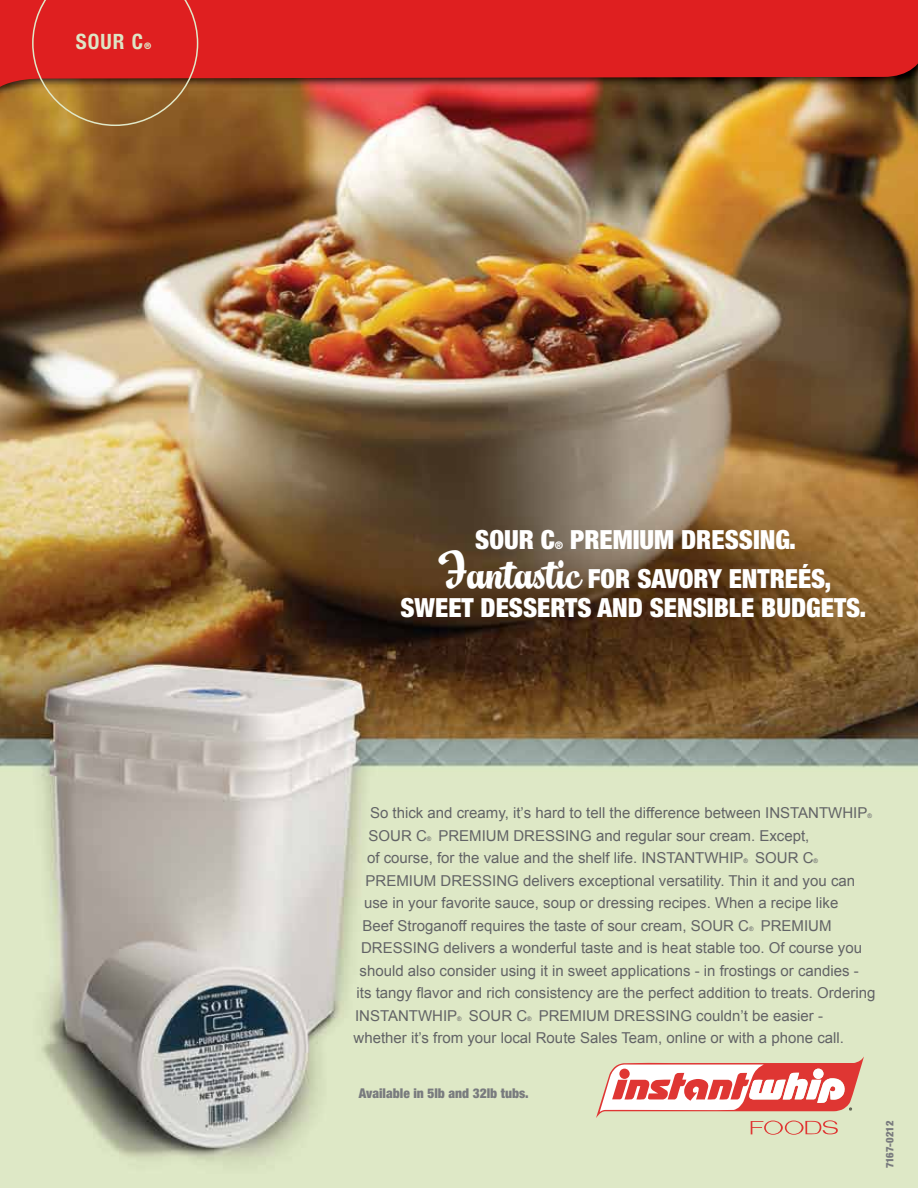
<style>
.page{position:relative;width:918px;height:1188px;background:#fff}
.page>*{position:absolute;margin:0;border:0;box-sizing:border-box;transform-origin:0 0}
.t1{font:900 condensed 26.4px/38.8px "Helvetica Neue";color:#fff}
.t2{font:700 condensed 21px "Helvetica Neue";color:#dde5c5}
.t3{font:15px/22.5px "Arial";color:#626366}
.t4{font:900 condensed 13.5px "Helvetica Neue";color:#797b7e}
.t5{font:900 condensed 10.5px "Helvetica Neue";color:#797b7e}
.t6{font:700 condensed 10.5px "Helvetica Neue";color:#fff}
.t7{font:900 condensed 9px "Helvetica Neue";color:#e1e8c8}
.t8{font:6.15px "Arial";color:#626366}
.s1{font-family:"Kitti Casual JF";font-weight:400;font-stretch:normal;font-size:49.5px}
</style>
<div class="page">
<img style="left:0;top:105px;width:918px;height:1083px">
<svg style="left:0;top:0;width:918px;height:105px;background:#cb2b24"></svg>
<svg style="left:32px;top:0;width:166px;height:126px;background:#c43e27"></svg>
<svg style="left:596px;top:1056px;width:268px;height:79px"></svg>
<h2 class="t2" style="left:76px;top:24px;width:69px">SOUR C</h2>
<p class="t7" style="left:144px;top:40px;width:9px">®</p>
<h1 class="t1" style="left:438px;top:520px;width:395px;text-indent:132px">PREMIUM DRESSING.<br><span class="s1">Fantastic</span> FOR SAVORY EN TRE ÉS,</h1>
<h1 class="t1" style="left:400px;top:588px;width:110px">SWEET DESSER</h1>
<h1 class="t1" style="left:565px;top:588px;width:112px">TS AND SENSI</h1>
<h1 class="t1" style="left:714px;top:588px;width:154px">BLE BUDGETS.</h1>
<h1 class="t1" style="left:475px;top:520px;width:81px">SOUR C</h1>
<p class="t6" style="left:555px;top:539px;width:10px">®</p>
<p class="t3" style="left:370px;top:802px;width:499px">So thick and creamy, it’s hard to tell the difference between INSTANTWHIP</p>
<p class="t8" style="left:867px;top:812px;width:6px">®</p>
<p class="t3" style="left:369px;top:825px;width:60px">SOUR C</p>
<p class="t8" style="left:427px;top:834px;width:6px">®</p>
<p class="t3" style="left:367px;top:825px;width:444px;text-indent:71px">PREMIUM DRESSING and regular sour cream. Except, of course, for the value and the shelf life. INSTANTWHIP</p>
<p class="t8" style="left:744px;top:857px;width:6px">®</p>
<p class="t3" style="left:755px;top:847px;width:60px">SOUR C</p>
<p class="t8" style="left:814px;top:857px;width:6px">®</p>
<p class="t3" style="left:363px;top:870px;width:494px">PREMIUM DRESSING delivers exceptional versatility. Thin it and you can use in your favorite sauce, soup or dressing recipes. When a recipe like<br>Beef Stroganoff requires the taste of sour cream, SOUR C</p>
<p class="t8" style="left:749px;top:924px;width:6px">®</p>
<p class="t3" style="left:761px;top:915px;width:72px">PREMIUM</p>
<p class="t3" style="left:361px;top:937px;width:503px">DRESSING delivers a wonderful taste and is heat stable too. Of course you</p>
<p class="t3" style="left:360px;top:960px;width:501px">should also consider using it in sweet applications - in frostings or candies -</p>
<p class="t3" style="left:357px;top:982px;width:520px">its tangy flavor and rich consistency are the perfect addition to treats. Ordering</p>
<p class="t3" style="left:355px;top:1005px;width:104px">INSTANTWHIP</p>
<p class="t8" style="left:457px;top:1014px;width:6px">®</p>
<p class="t3" style="left:469px;top:1005px;width:60px">SOUR C</p>
<p class="t8" style="left:527px;top:1014px;width:6px">®</p>
<p class="t3" style="left:354px;top:1005px;width:492px;text-indent:185px">PREMIUM DRESSING couldn’t be easier - whether it’s from your local Route Sales Team, online or with a phone call.</p>
<p class="t4" style="left:359px;top:1085px;width:171px">AVAILABLE IN 5LB AND 32LB TUBS.</p>
<p class="t5" style="left:883px;top:1168px;width:49px;rotate:-90deg">7167-0212</p>
</div>
